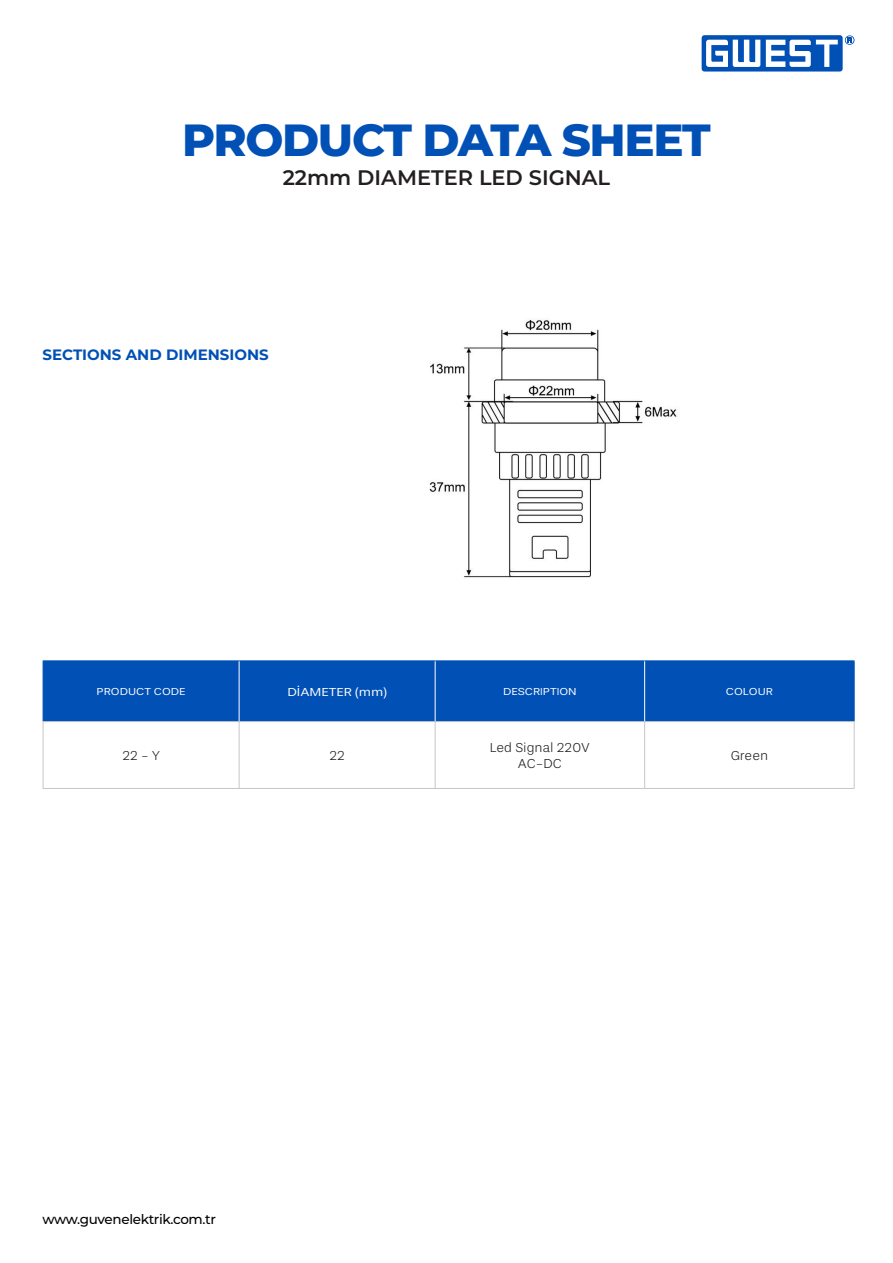
<style>
.page{position:relative;width:893px;height:1263px;background:#fff}
.page>*{position:absolute;margin:0;border:0;box-sizing:border-box;transform-origin:0 0}
.Category_3_Description{font:800 45px "Montserrat";letter-spacing:-.03em;color:#0050b5}
.Category_3_Description-2{font:600 21px "Montserrat";color:#231f20}
.t1{font:700 15px "Montserrat";color:#0050b5}
.TABLO_İÇERİK{font:300 13.5px/16.2px "Stevie Sans";color:#231f20;text-align:center}
.t2{font:500 13.5px "Montserrat";letter-spacing:-.025em;color:#000}
.TABLO_BAŞLIK{font:12px "Stevie Sans";color:#fff;scale:1.14 1}
.TABLO_BAŞLIK-2{font:10.5px "Stevie Sans";color:#fff;scale:1.14 1}
</style>
<div class="page">
<div style="left:702px;top:35px;width:141px;height:36px;background:#0050b5;border-radius:3px"></div>
<svg style="left:706px;top:40px;width:54px;height:27px"></svg>
<svg style="left:766px;top:40px;width:72px;height:27px"></svg>
<svg style="left:845px;top:35px;width:9px;height:10px"></svg>
<div style="left:44px;top:661px;width:810px;height:60px;background:#0050b5"></div>
<hr style="left:644px;top:722px;width:1px;height:66px;background:#c6c6c6">
<hr style="left:854px;top:722px;width:1px;height:66px;background:#c6c6c6">
<hr style="left:435px;top:788px;width:210px;height:1px;background:#c6c6c6">
<hr style="left:645px;top:788px;width:209px;height:1px;background:#c6c6c6">
<hr style="left:43px;top:660px;width:196px;height:1px;background:#0050b5">
<hr style="left:43px;top:661px;width:1px;height:60px;background:#0050b5">
<hr style="left:43px;top:721px;width:196px;height:1px;background:#c6c6c6">
<hr style="left:43px;top:722px;width:1px;height:66px;background:#c6c6c6">
<hr style="left:239px;top:722px;width:1px;height:66px;background:#c6c6c6">
<hr style="left:435px;top:722px;width:1px;height:66px;background:#c6c6c6">
<hr style="left:43px;top:788px;width:196px;height:1px;background:#c6c6c6">
<hr style="left:239px;top:788px;width:196px;height:1px;background:#c6c6c6">
<hr style="left:435px;top:660px;width:210px;height:1px;background:#0050b5">
<hr style="left:435px;top:721px;width:210px;height:1px;background:#c6c6c6">
<hr style="left:239px;top:660px;width:196px;height:1px;background:#0050b5">
<hr style="left:239px;top:661px;width:1px;height:60px;background:#fff">
<hr style="left:435px;top:661px;width:1px;height:60px;background:#fff">
<hr style="left:239px;top:721px;width:196px;height:1px;background:#c6c6c6">
<hr style="left:645px;top:660px;width:209px;height:1px;background:#0050b5">
<hr style="left:644px;top:661px;width:1px;height:60px;background:#fff">
<hr style="left:854px;top:661px;width:1px;height:60px;background:#0050b5">
<hr style="left:645px;top:721px;width:209px;height:1px;background:#c6c6c6">
<img style="left:429px;top:319px;width:248px;height:259px">
<p class="Category_3_Description" style="left:182px;top:107px;width:530px">PRODUCT DATA SHEET</p>
<p class="Category_3_Description-2" style="left:283px;top:162px;width:329px">22mm DIAMETER LED SIGNAL</p>
<p class="t1" style="left:43px;top:344px;width:228px">SECTIONS AND DIMENSIONS</p>
<p class="TABLO_BAŞLIK-2" style="left:97px;top:686px;width:79px">PRODUCT CODE</p>
<p class="TABLO_BAŞLIK" style="left:287px;top:685px;width:89px">DIAMETER (mm)</p>
<p class="TABLO_BAŞLIK-2" style="left:503px;top:686px;width:66px">DESCRIPTION</p>
<p class="TABLO_BAŞLIK-2" style="left:726px;top:686px;width:43px">COLOUR</p>
<p class="TABLO_İÇERİK" style="left:122px;top:748px;width:39px">22 - Y</p>
<p class="TABLO_İÇERİK" style="left:329px;top:748px;width:17px">22</p>
<p class="TABLO_İÇERİK" style="left:490px;top:739px;width:101px">Led Signal 220V<br>AC-DC</p>
<p class="TABLO_İÇERİK" style="left:731px;top:748px;width:39px">Green</p>
<p class="t2" style="left:43px;top:1209px;width:175px">www.guvenelektrik.com.tr</p>
</div>
